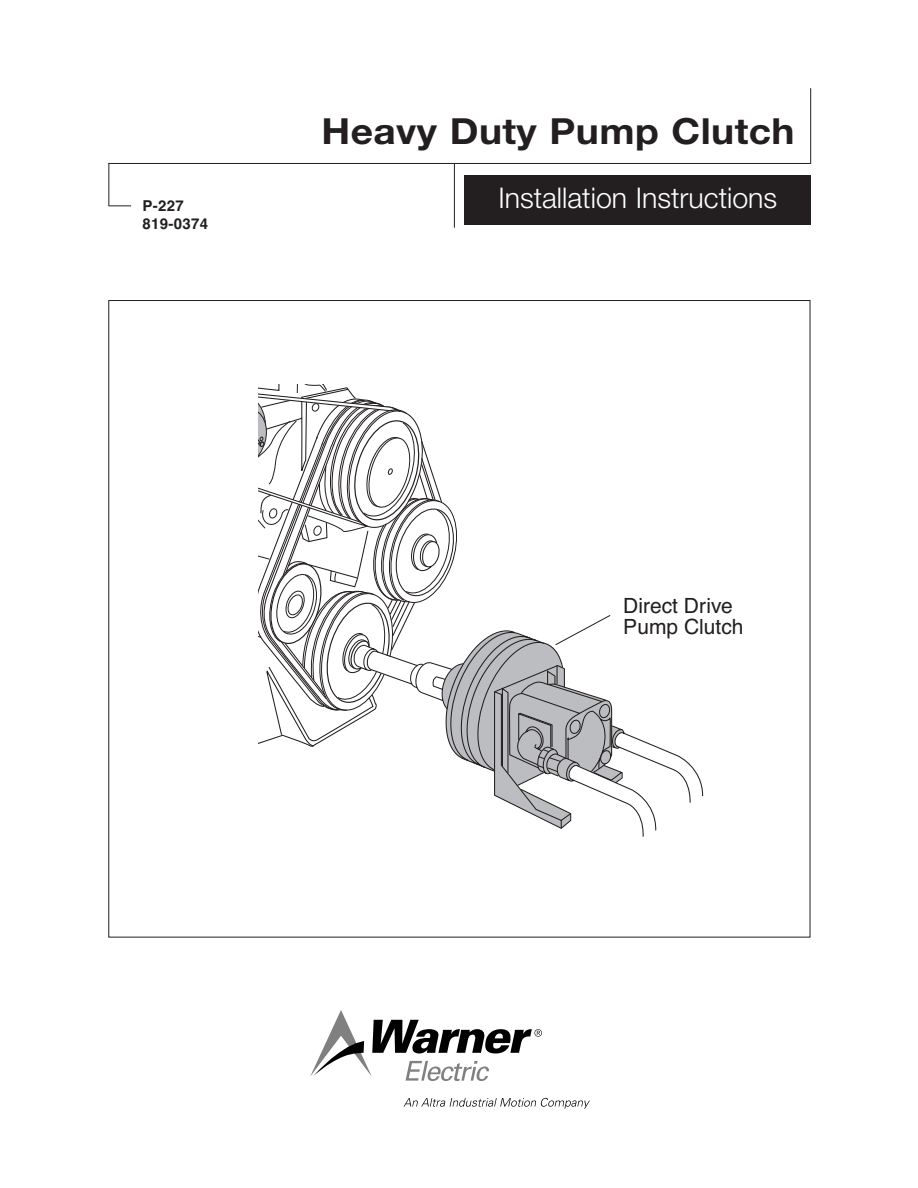
<style>
.page{position:relative;width:918px;height:1188px;background:#fff}
.page>*{position:absolute;margin:0;border:0;box-sizing:border-box;transform-origin:0 0}
.t1{font:700 36px "Helvetica Neue";letter-spacing:.01em;color:#231f20;scale:1.08 1}
.t2{font:300 28.5px "Helvetica Neue";color:#fff}
.t3{font:21px/21px "Helvetica";color:#231f20}
.t4{font:700 15px "Helvetica";letter-spacing:.02em;color:#231f20}
</style>
<div class="page">
<hr style="left:108px;top:163px;width:703px;height:1px;background:#231f20">
<div style="left:465px;top:175px;width:346px;height:50px;background:#231f20"></div>
<hr style="left:454px;top:164px;width:1px;height:64px;background:#231f20">
<hr style="left:108px;top:163px;width:1px;height:43px;background:#231f20">
<hr style="left:810px;top:88px;width:1px;height:76px;background:#231f20">
<svg style="left:109px;top:205px;width:22px;height:1px"></svg>
<svg style="left:624px;top:731px;width:80px;height:106px"></svg>
<svg style="left:258px;top:645px;width:366px;height:184px"></svg>
<svg style="left:258px;top:384px;width:353px;height:261px"></svg>
<svg style="left:404px;top:1098px;width:186px;height:11px"></svg>
<svg style="left:310px;top:1010px;width:232px;height:71px"></svg>
<p class="t1" style="left:321px;top:109px;width:440px">Heavy Duty Pump Clutch</p>
<p class="t4" style="left:142px;top:197px;width:43px">P-227</p>
<p class="t2" style="left:498px;top:181px;width:280px">Installation Instructions</p>
<p class="t4" style="left:142px;top:215px;width:67px">819-0374</p>
<p class="t3" style="left:623px;top:595px;width:122px">Direct Drive<br>Pump Clutch</p>
</div>
